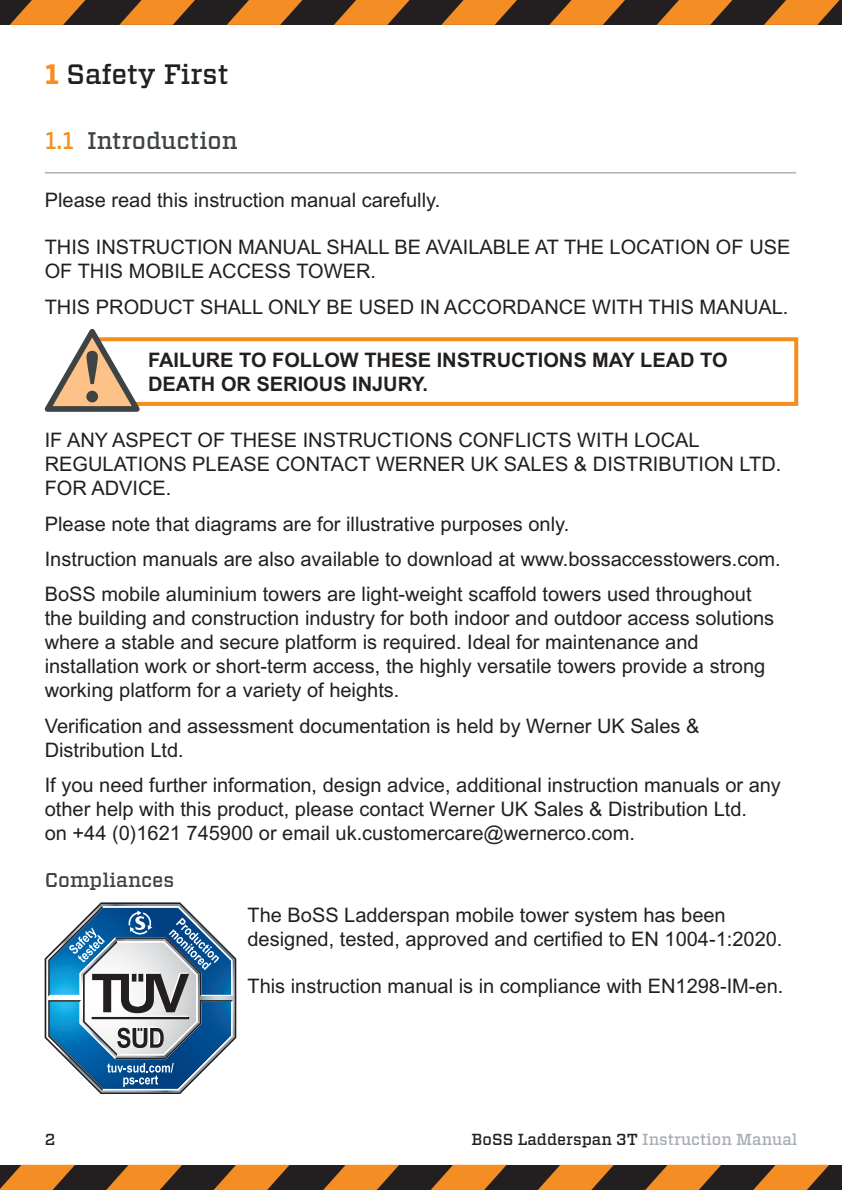
<style>
.page{position:relative;width:842px;height:1190px;background:#fff}
.page>*{position:absolute;margin:0;border:0;box-sizing:border-box;transform-origin:0 0}
.t1{font:500 28px "Vitesse";color:#231f20}
.t2{font:500 24px "Vitesse";color:#3d4443}
.t3{font:20px/24px "Arial MT Std";color:#231f20}
.t4{font:700 20px/24px "Arial MT Std";color:#231f20}
.t5{font:500 20px "Vitesse";color:#3d4443}
.t6{font:500 16px "Vitesse";color:#a7adb5}
.t7{font:500 16px "Vitesse";color:#231f20}
.s1{font-weight:700;color:#f68e1e}
.s2{color:#f68e1e}
.s3{color:#231f20}
</style>
<div class="page">
<div style="left:0;top:0;width:842px;height:25px;background:#231f20"></div>
<svg style="left:10px;top:0;width:76px;height:25px"></svg>
<svg style="left:119px;top:0;width:76px;height:25px"></svg>
<svg style="left:227px;top:0;width:76px;height:25px"></svg>
<svg style="left:334px;top:0;width:76px;height:25px"></svg>
<svg style="left:441px;top:0;width:76px;height:25px"></svg>
<svg style="left:549px;top:0;width:76px;height:25px"></svg>
<svg style="left:657px;top:0;width:76px;height:25px"></svg>
<div style="left:0;top:1164px;width:842px;height:26px;background:#231f20"></div>
<svg style="left:91px;top:1164px;width:91px;height:26px"></svg>
<svg style="left:198px;top:1164px;width:92px;height:26px"></svg>
<svg style="left:308px;top:1164px;width:91px;height:26px"></svg>
<svg style="left:415px;top:1164px;width:91px;height:26px"></svg>
<svg style="left:522px;top:1164px;width:92px;height:26px"></svg>
<svg style="left:629px;top:1164px;width:92px;height:26px"></svg>
<svg style="left:737px;top:1164px;width:92px;height:26px"></svg>
<hr style="left:45px;top:172px;width:751px;height:1px;background:#a7adb5">
<div style="left:93px;top:337px;width:705px;height:69px;border:4px solid #f68e1e"></div>
<svg style="left:45px;top:329px;width:95px;height:83px"></svg>
<svg style="left:45px;top:902px;width:191px;height:192px"></svg>
<svg style="left:0;top:1164px;width:75px;height:26px"></svg>
<svg style="left:764px;top:0;width:76px;height:25px"></svg>
<p class="t1" style="left:45px;top:56px;width:185px"><span class="s1">1</span> Safety First</p>
<p class="t2" style="left:45px;top:125px;width:194px"><span class="s2">1.1</span> Introduction</p>
<p class="t3" style="left:45px;top:188px;width:397px">Please read this instruction manual carefully.</p>
<p class="t3" style="left:45px;top:235px;width:747px">THIS INSTRUCTION MANUAL SHALL BE AVAILABLE AT THE LOCATION OF USE<br>OF THIS MOBILE ACCESS TOWER.</p>
<p class="t3" style="left:45px;top:294px;width:745px">THIS PRODUCT SHALL ONLY BE USED IN ACCORDANCE WITH THIS MANUAL.</p>
<p class="t4" style="left:148px;top:347px;width:581px">FAILURE TO FOLLOW THESE INSTRUCTIONS MAY LEAD TO<br>DEATH OR SERIOUS INJURY.</p>
<p class="t3" style="left:45px;top:428px;width:738px">IF ANY ASPECT OF THESE INSTRUCTIONS CONFLICTS WITH LOCAL<br>REGULATIONS PLEASE CONTACT WERNER UK SALES &amp; DISTRIBUTION LTD.<br>FOR ADVICE.</p>
<p class="t3" style="left:45px;top:511px;width:526px">Please note that diagrams are for illustrative purposes only.</p>
<p class="t3" style="left:45px;top:547px;width:737px">Instruction manuals are also available to download at www.bossaccesstowers.com.</p>
<p class="t3" style="left:45px;top:582px;width:731px">BoSS mobile aluminium towers are light-weight scaffold towers used throughout the building and construction industry for both indoor and outdoor access solutions where a stable and secure platform is required. Ideal for maintenance and installation work or short-term access, the highly versatile towers provide a strong working platform for a variety of heights.</p>
<p class="t3" style="left:45px;top:713px;width:656px">Verification and assessment documentation is held by Werner UK Sales &amp;<br>Distribution Ltd.</p>
<p class="t3" style="left:45px;top:773px;width:737px">If you need further information, design advice, additional instruction manuals or any other help with this product, please contact Werner UK Sales &amp; Distribution Ltd.<br>on +44 (0)1621 745900 or email uk.customercare@wernerco.com.</p>
<p class="t5" style="left:45px;top:866px;width:131px">Compliances</p>
<p class="t3" style="left:247px;top:903px;width:536px">The BoSS Ladderspan mobile tower system has been designed, tested, approved and certified to EN 1004-1:2020.</p>
<p class="t3" style="left:247px;top:973px;width:537px">This instruction manual is in compliance with EN1298-IM-en.</p>
<p class="t7" style="left:45px;top:1129px;width:12px">2</p>
<p class="t6" style="left:471px;top:1129px;width:327px"><span class="s3">BoSS Ladderspan 3T</span> Instruction Manual</p>
</div>
